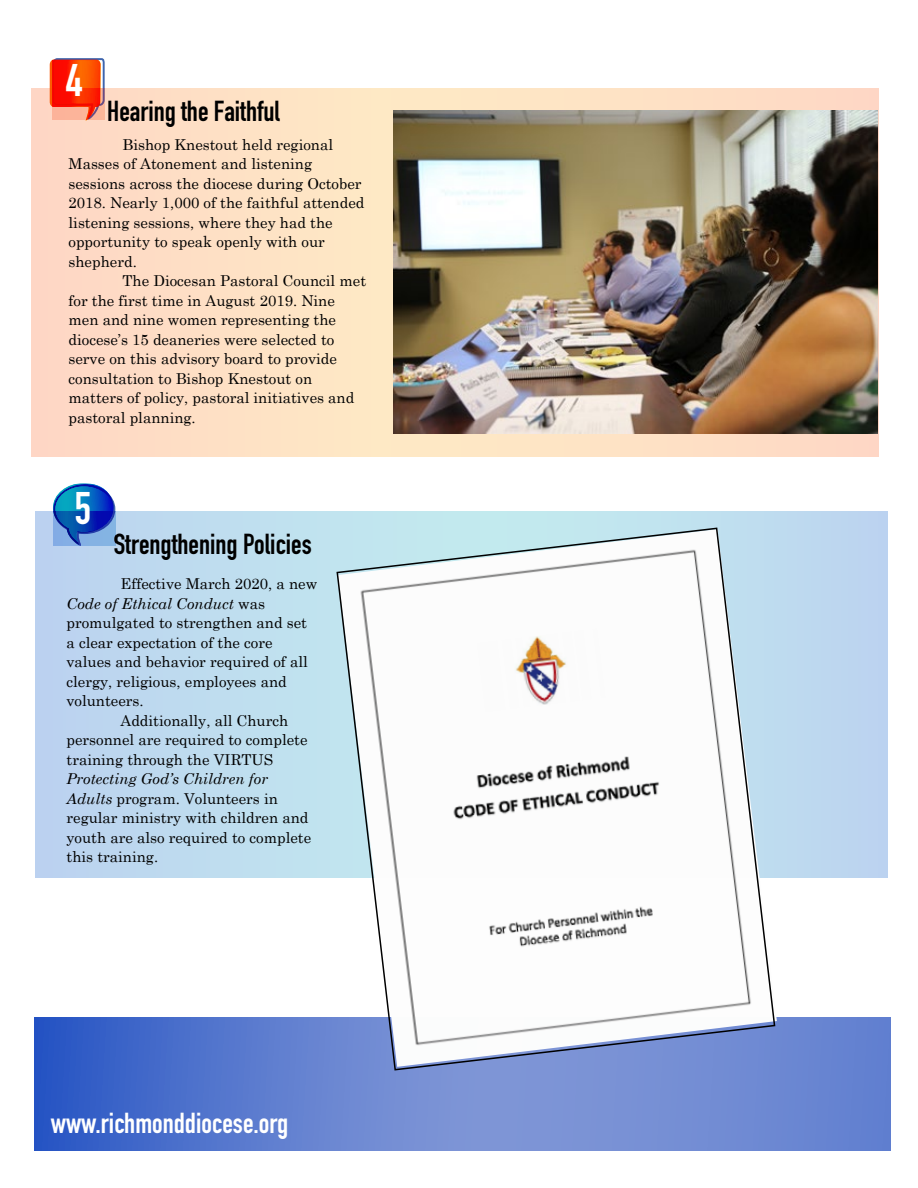
<style>
.page{position:relative;width:918px;height:1188px;background:#fff}
.page>*{position:absolute;margin:0;border:0;box-sizing:border-box;transform-origin:0 0}
.t1{font:700 45px "DIN Condensed";color:#fff}
.t2{font:700 28.5px "DIN Condensed";color:#000}
.t3{font:700 28.5px "DIN Condensed";color:#fff}
.t4{font:15px/19.5px "Century Schoolbook";color:#000}
.t5{font:italic 15px "Century Schoolbook";color:#000}
.s1{font-style:normal}
.s2{font-style:italic}
</style>
<div class="page">
<div style="left:36px;top:511px;width:851px;height:367px;background:#bedaef"></div>
<div style="left:31px;top:88px;width:848px;height:368px;background:#fee0c5"></div>
<svg style="left:34px;top:1018px;width:856px;height:133px;background:#607fcf"></svg>
<img style="left:393px;top:111px;width:485px;height:323px">
<svg style="left:53px;top:483px;width:62px;height:63px;background:#3a79c6"></svg>
<svg style="left:50px;top:58px;width:55px;height:63px;background:#f15331"></svg>
<svg style="left:336px;top:527px;width:440px;height:544px"></svg>
<h1 class="t1" style="left:66px;top:50px;width:18px">4</h1>
<h2 class="t2" style="left:107px;top:92px;width:174px">Hearing the Faithful</h2>
<p class="t4" style="left:69px;top:134px;width:297px;text-indent:54px">Bishop Knestout held regional Masses of Atonement and listening sessions across the diocese during October 2018. Nearly 1,000 of the faithful attended listening sessions, where they had the opportunity to speak openly with our shepherd.</p>
<p class="t4" style="left:69px;top:271px;width:299px;text-indent:54px">The Diocesan Pastoral Council met for the first time in August 2019. Nine men and nine women representing the diocese’s 15 deaneries were selected to serve on this advisory board to provide consultation to Bishop Knestout on matters of policy, pastoral initiatives and pastoral planning.</p>
<h1 class="t1" style="left:74px;top:478px;width:18px">5</h1>
<h2 class="t2" style="left:114px;top:525px;width:200px">Strengthening Policies</h2>
<p class="t4" style="left:121px;top:574px;width:198px">Effective March 2020, a new</p>
<p class="t5" style="left:67px;top:594px;width:200px">Code of Ethical Conduct <span class="s1">was</span></p>
<p class="t4" style="left:67px;top:613px;width:242px">promulgated to strengthen and set</p>
<p class="t4" style="left:67px;top:632px;width:208px">a clear expectation of the core</p>
<p class="t4" style="left:67px;top:652px;width:243px">values and behavior required of all</p>
<p class="t4" style="left:67px;top:671px;width:222px">clergy, religious, employees and</p>
<p class="t4" style="left:67px;top:691px;width:79px">volunteers.</p>
<p class="t4" style="left:121px;top:710px;width:169px">Additionally, all Church</p>
<p class="t4" style="left:67px;top:730px;width:243px">personnel are required to complete</p>
<p class="t4" style="left:67px;top:749px;width:208px">training through the VIRTUS</p>
<p class="t4" style="left:67px;top:769px;width:246px"><span class="s2">Protecting God’s Children for<br>Adults</span> program. Volunteers in regular ministry with children and youth are also required to complete this training.</p>
<h2 class="t3" style="left:51px;top:1104px;width:239px">www.richmonddiocese.org</h2>
</div>
